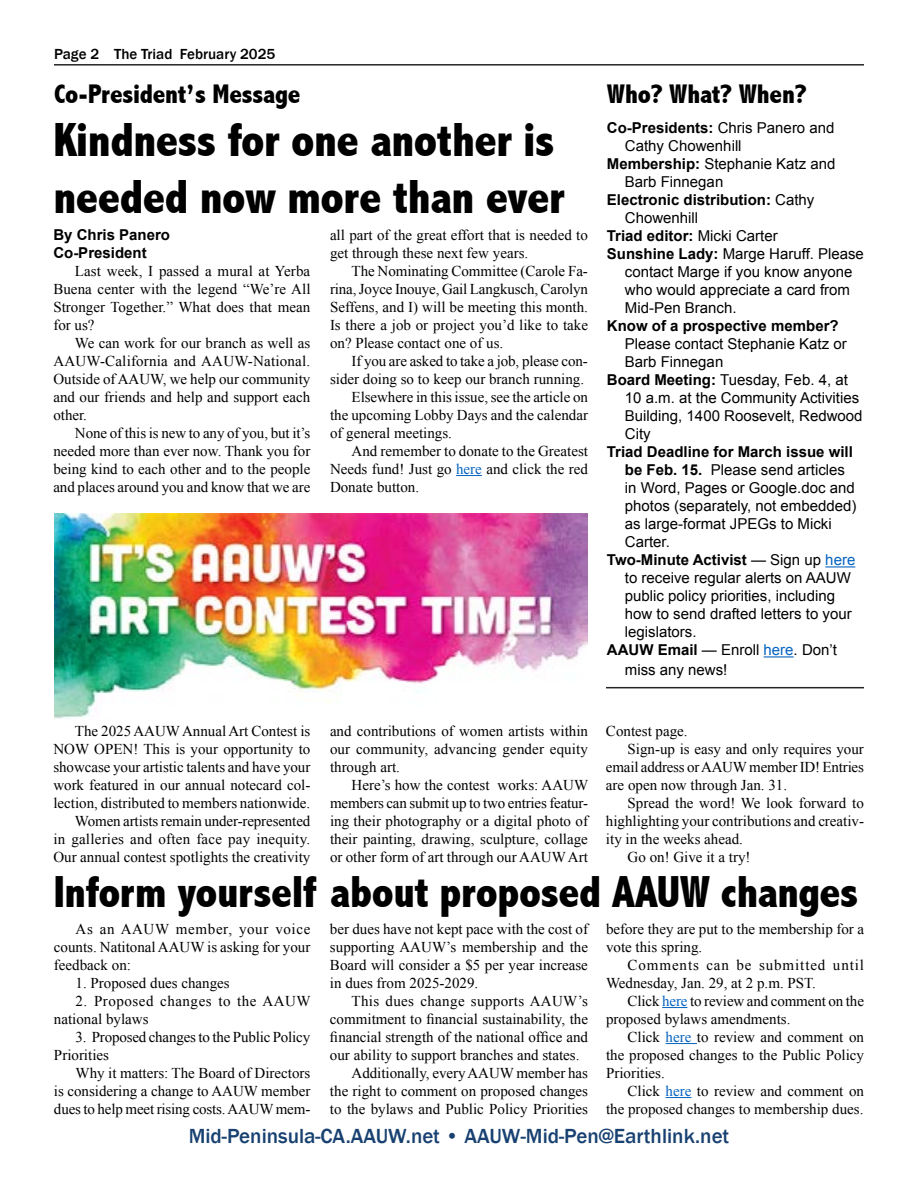
<style>
.page{position:relative;width:918px;height:1188px;background:#fff}
.page>*{position:absolute;margin:0;border:0;box-sizing:border-box;transform-origin:0 0}
.t1{font:800 condensed 48px/57.6px "Abadi";letter-spacing:-.01em;color:#000}
.t2{font:800 condensed 45px "Abadi";letter-spacing:-.01em;color:#000}
.t3{font:800 condensed 27px "Abadi";letter-spacing:-.01em;color:#000}
.t4{font:500 21px "Franklin Gothic";color:#184171}
.t5{font:15px/18px "Times New Roman";color:#000;text-align:justify}
.t6{font:15px "Arial";color:#000}
.t7{font:700 15px/18px "Arial";color:#000}
.t8{font:15px/18px "Times New Roman";letter-spacing:.06em;color:#000}
.t9{font:15px/18px "Times New Roman";letter-spacing:.035em;color:#000}
.t10{font:15px "Times New Roman";letter-spacing:.025em;color:#000}
.t11{font:500 15px "Franklin Gothic";color:#000}
.s1{color:#0563c1}
.s2{font-weight:400}
.s3{font-weight:700}
.s4{font-weight:400;color:#0563c1}
</style>
<div class="page">
<hr style="left:825px;top:566px;width:30px;height:1px;background:#0563c1">
<hr style="left:764px;top:656px;width:30px;height:1px;background:#0563c1">
<hr style="left:606px;top:687px;width:258px;height:1px;background:#252525">
<hr style="left:54px;top:64px;width:810px;height:2px;background:#252525">
<svg style="left:456px;top:475px;width:26px;height:1px"></svg>
<img style="left:54px;top:513px;width:534px;height:206px">
<svg style="left:662px;top:1007px;width:25px;height:1px"></svg>
<hr style="left:666px;top:1043px;width:31px;height:1px;background:#0563c1">
<svg style="left:666px;top:1097px;width:25px;height:1px"></svg>
<p class="t11" style="left:54px;top:45px;width:223px">Page 2 The Triad February 2025</p>
<h3 class="t3" style="left:54px;top:79px;width:248px">Co-President’s Message</h3>
<h3 class="t3" style="left:607px;top:78px;width:201px">Who? What? When?</h3>
<h1 class="t1" style="left:53px;top:111px;width:513px">Kindness for one another is needed now more than ever</h1>
<p class="t7" style="left:53px;top:227px;width:118px">By Chris Panero<br>Co-President</p>
<p class="t5" style="left:53px;top:262px;width:259px;text-indent:22px">Last week, I passed a mural at Yerba Buena center with the legend “We’re All Stronger Together.” What does that mean for us?</p>
<p class="t5" style="left:53px;top:334px;width:259px;text-indent:22px">We can work for our branch as well as AAUW-California and AAUW-National.<br>Outside of AAUW, we help our community and our friends and help and support each other.</p>
<p class="t5" style="left:53px;top:424px;width:259px;text-indent:22px">None of this is new to any of you, but it’s needed more than ever now. Thank you for being kind to each other and to the people and places around you and know that we are</p>
<p class="t5" style="left:330px;top:226px;width:260px">all part of the great effort that is needed to get through these next few years.</p>
<p class="t5" style="left:330px;top:262px;width:260px;text-indent:22px">The Nominating Committee (Carole Fa&shy;rina, Joyce Inouye, Gail Langkusch, Carolyn Seffens, and I) will be meeting this month.<br>Is there a job or project you’d like to take on? Please contact one of us.</p>
<p class="t5" style="left:352px;top:352px;width:238px">If you are asked to take a job, please con-</p>
<p class="t5" style="left:330px;top:370px;width:256px">sider doing so to keep our branch running.</p>
<p class="t5" style="left:352px;top:388px;width:238px">Elsewhere in this issue, see the article on</p>
<p class="t5" style="left:330px;top:406px;width:260px">the upcoming Lobby Days and the calendar</p>
<p class="t5" style="left:330px;top:424px;width:124px">of general meetings.</p>
<p class="t5" style="left:352px;top:442px;width:238px">And remember to donate to the Greatest</p>
<p class="t5" style="left:330px;top:460px;width:260px">Needs fund! Just go <span class="s1">here</span> and click the red</p>
<p class="t5" style="left:330px;top:478px;width:91px">Donate button.</p>
<p class="t7" style="left:607px;top:120px;width:229px">Co-Presidents: <span class="s2">Chris Panero and</span></p>
<p class="t6" style="left:625px;top:136px;width:118px">Cathy Chowenhill</p>
<p class="t6" style="left:607px;top:154px;width:230px"><span class="s3">Membership:</span> Stephanie Katz and</p>
<p class="t6" style="left:625px;top:172px;width:100px">Barb Finnegan</p>
<p class="t7" style="left:607px;top:192px;width:209px">Electronic distribution: <span class="s2">Cathy</span></p>
<p class="t6" style="left:625px;top:208px;width:75px">Chowenhill</p>
<p class="t7" style="left:607px;top:228px;width:172px">Triad editor: <span class="s2">Micki Carter</span></p>
<p class="t6" style="left:607px;top:244px;width:259px"><span class="s3">Sunshine Lady:</span> Marge Haruff. Please</p>
<p class="t6" style="left:625px;top:262px;width:229px">contact Marge if you know anyone</p>
<p class="t6" style="left:625px;top:280px;width:227px">who would appreciate a card from</p>
<p class="t6" style="left:625px;top:298px;width:113px">Mid-Pen Branch.</p>
<p class="t7" style="left:607px;top:318px;width:233px">Know of a prospective member?</p>
<p class="t6" style="left:625px;top:334px;width:223px">Please contact Stephanie Katz or</p>
<p class="t6" style="left:625px;top:352px;width:100px">Barb Finnegan</p>
<p class="t6" style="left:607px;top:370px;width:242px"><span class="s3">Board Meeting:</span> Tuesday, Feb. 4, at</p>
<p class="t6" style="left:625px;top:388px;width:236px">10 a.m. at the Community Activities</p>
<p class="t6" style="left:625px;top:406px;width:239px">Building, 1400 Roosevelt, Redwood</p>
<p class="t6" style="left:625px;top:424px;width:27px">City</p>
<p class="t7" style="left:607px;top:444px;width:247px">Triad Deadline for March issue will</p>
<p class="t6" style="left:625px;top:460px;width:222px"><span class="s3">be Feb. 15.</span> Please send articles</p>
<p class="t6" style="left:625px;top:478px;width:231px">in Word, Pages or Google.doc and</p>
<p class="t6" style="left:625px;top:496px;width:233px">photos (separately, not embedded)</p>
<p class="t6" style="left:625px;top:514px;width:208px">as large-format JPEGs to Micki</p>
<p class="t6" style="left:625px;top:532px;width:47px">Carter.</p>
<p class="t7" style="left:607px;top:552px;width:250px">Two-Minute Activist <span class="s2">— Sign up</span> <span class="s4">here</span></p>
<p class="t6" style="left:625px;top:568px;width:227px">to receive regular alerts on AAUW</p>
<p class="t6" style="left:625px;top:586px;width:212px">public policy priorities, including</p>
<p class="t6" style="left:625px;top:604px;width:228px">how to send drafted letters to your</p>
<p class="t6" style="left:625px;top:622px;width:73px">legislators.</p>
<p class="t6" style="left:607px;top:640px;width:232px"><span class="s3">AAUW Email</span> — Enroll <span class="s1">here</span>. Don’t</p>
<p class="t6" style="left:625px;top:660px;width:104px">miss any news!</p>
<p class="t5" style="left:53px;top:722px;width:259px;text-align:right">The 2025 AAUW Annual Art Contest is NOW OPEN! This is your opportunity to showcase your artistic talents and have your work featured in our annual notecard col&shy;lection, distributed to members nationwide.<br>Women artists remain under-represented<br>in galleries and often face pay inequity.<br>Our annual contest spotlights the creativity</p>
<p class="t5" style="left:330px;top:722px;width:260px">and contributions of women artists within our community, advancing gender equity through art.</p>
<p class="t5" style="left:330px;top:776px;width:260px;text-indent:22px">Here’s how the contest works: AAUW members can submit up to two entries featur&shy;ing their photography or a digital photo of their painting, drawing, sculpture, collage or other form of art through our AAUW Art</p>
<p class="t5" style="left:606px;top:722px;width:83px">Contest page.</p>
<p class="t5" style="left:628px;top:740px;width:238px">Sign-up is easy and only requires your</p>
<p class="t5" style="left:606px;top:758px;width:259px">email address or AAUW member ID! Entries</p>
<p class="t5" style="left:606px;top:776px;width:183px">are open now through Jan. 31.</p>
<p class="t5" style="left:628px;top:794px;width:238px">Spread the word! We look forward to</p>
<p class="t5" style="left:606px;top:812px;width:260px">highlighting your contributions and creativ-</p>
<p class="t5" style="left:606px;top:830px;width:139px">ity in the weeks ahead.</p>
<p class="t5" style="left:628px;top:848px;width:124px">Go on! Give it a try!</p>
<h2 class="t2" style="left:53px;top:866px;width:807px">Inform yourself about proposed AAUW changes</h2>
<p class="t5" style="left:54px;top:920px;width:258px;text-indent:22px">As an AAUW member, your voice counts. Natitonal AAUW is asking for your feedback on:</p>
<p class="t5" style="left:76px;top:974px;width:156px">1. Proposed dues changes</p>
<p class="t9" style="left:54px;top:992px;width:258px;text-indent:22px">2. Proposed changes to the AAUW national bylaws</p>
<p class="t5" style="left:54px;top:1028px;width:258px;text-indent:22px">3. Proposed changes to the Public Policy<br>Priorities</p>
<p class="t5" style="left:54px;top:1064px;width:258px;text-indent:22px">Why it matters: The Board of Directors is considering a change to AAUW member dues to help meet rising costs. AAUW mem-</p>
<p class="t5" style="left:330px;top:920px;width:260px">ber dues have not kept pace with the cost of supporting AAUW’s membership and the Board will consider a $5 per year increase in dues from 2025-2029.</p>
<p class="t10" style="left:352px;top:991px;width:238px">This dues change supports AAUW’s</p>
<p class="t5" style="left:330px;top:1010px;width:260px">commitment to financial sustainability, the</p>
<p class="t5" style="left:330px;top:1028px;width:260px">financial strength of the national office and</p>
<p class="t5" style="left:330px;top:1046px;width:251px">our ability to support branches and states.</p>
<p class="t5" style="left:352px;top:1064px;width:238px">Additionally, every AAUW member has</p>
<p class="t5" style="left:330px;top:1082px;width:260px">the right to comment on proposed changes</p>
<p class="t5" style="left:330px;top:1100px;width:260px">to the bylaws and Public Policy Priorities</p>
<p class="t5" style="left:606px;top:920px;width:260px">before they are put to the membership for a vote this spring.</p>
<p class="t8" style="left:606px;top:956px;width:260px;text-indent:22px">Comments can be submitted until<br>Wednesday, Jan. 29, at 2 p.m. PST.</p>
<p class="t5" style="left:606px;top:992px;width:259px;text-indent:22px">Click <span class="s1">here</span> to review and comment on the proposed bylaws amendments.</p>
<p class="t5" style="left:606px;top:1028px;width:260px;text-indent:22px">Click <span class="s1">here</span> to review and comment on the proposed changes to the Public Policy Priorities.</p>
<p class="t5" style="left:606px;top:1082px;width:260px;text-align:right">Click <span class="s1">here</span> to review and comment on the proposed changes to membership dues.</p>
<h3 class="t4" style="left:189px;top:1123px;width:542px">Mid-Peninsula-CA.AAUW.net • AAUW-Mid-Pen@Earthlink.net</h3>
</div>
